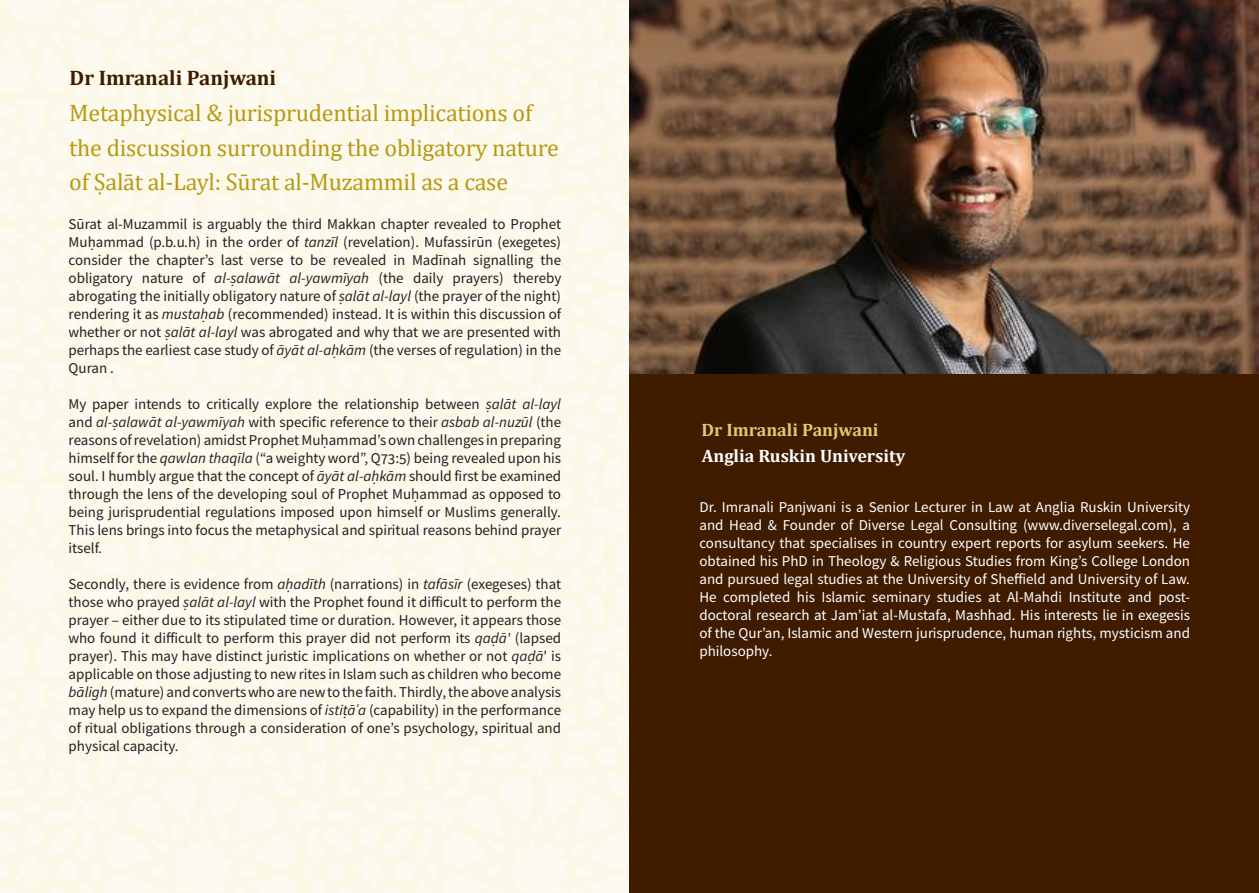
<style>
.page{position:relative;width:1259px;height:893px;background:#fff}
.page>*{position:absolute;margin:0;border:0;box-sizing:border-box;transform-origin:0 0}
.Paragraph_Style_6{font:24px/34.5px "Cambria";letter-spacing:-.01em;color:#b89914}
.speaker_1{font:700 21px "Cambria";color:#3f1b00}
.university{font:700 18px "Cambria";color:#fff}
.speaker_2{font:700 18px "Cambria";color:#e7c573}
.List_Paragraph{font:15px/18px "Source Sans Variable";color:#231f20;text-align:justify}
.Paragraph_Style_14{font:15px/18px "Source Sans Variable";color:#fff;text-align:justify}
.s1{font-style:italic}
</style>
<div class="page">
<img style="left:0;top:0;width:630px;height:893px">
<div style="left:630px;top:374px;width:629px;height:519px;background:#3f1b00"></div>
<img style="left:630px;top:0;width:629px;height:374px">
<p class="speaker_1" style="left:70px;top:63px;width:208px">Dr Imranali Panjwani</p>
<p class="Paragraph_Style_6" style="left:69px;top:96px;width:491px">Metaphysical &amp; jurisprudential implications of the discussion surrounding the obligatory nature of Ṣalāt al-Layl: Sūrat al-Muzammil as a case</p>
<p class="List_Paragraph" style="left:69px;top:215px;width:494px">Sūrat al-Muzammil is arguably the third Makkan chapter revealed to Prophet Muḥammad (p.b.u.h) in the order of <span class="s1">tanzīl</span> (revelation). Mufassirūn (exegetes) consider the chapter’s last verse to be revealed in Madīnah signalling the obligatory nature of <span class="s1">al-ṣalawāt al-yawmīyah</span> (the daily prayers) thereby abrogating the initially obligatory nature of <span class="s1">ṣalāt al-layl</span> (the prayer of the night) rendering it as <span class="s1">mustaḥab</span> (recommended) instead. It is within this discussion of whether or not <span class="s1">ṣalāt al-layl</span> was abrogated and why that we are presented with perhaps the earliest case study of <span class="s1">āyāt al-aḥkām</span> (the verses of regulation) in the Quran .</p>
<p class="List_Paragraph" style="left:69px;top:395px;width:494px">My paper intends to critically explore the relationship between <span class="s1">ṣalāt al-layl </span>and <span class="s1">al-ṣalawāt al-yawmīyah</span> with specific reference to their <span class="s1">asbab al-nuzūl</span> (the reasons of revelation) amidst Prophet Muḥammad’s own challenges in preparing himself for the <span class="s1">qawlan thaqīla</span> (“a weighty word”, Q73:5) being revealed upon his soul. I humbly argue that the concept of <span class="s1">āyāt al-aḥkām</span> should first be examined through the lens of the developing soul of Prophet Muḥammad as opposed to being jurisprudential regulations imposed upon himself or Muslims generally.<br>This lens brings into focus the metaphysical and spiritual reasons behind prayer itself.</p>
<p class="List_Paragraph" style="left:69px;top:575px;width:494px">Secondly, there is evidence from <span class="s1">aḥadīth</span> (narrations) in <span class="s1">tafāsīr</span> (exegeses) that those who prayed <span class="s1">ṣalāt al-layl</span> with the Prophet found it difficult to perform the prayer – either due to its stipulated time or duration. However, it appears those who found it difficult to perform this prayer did not perform its <span class="s1">qaḍā'</span> (lapsed prayer). This may have distinct juristic implications on whether or not <span class="s1">qaḍā</span>' is applicable on those adjusting to new rites in Islam such as children who become <span class="s1">bāligh</span> (mature) and converts who are new to the faith. Thirdly, the above analysis may help us to expand the dimensions of <span class="s1">istiṭāʿa</span> (capability) in the performance of ritual obligations through a consideration of one’s psychology, spiritual and physical capacity.</p>
<p class="speaker_2" style="left:701px;top:417px;width:179px">Dr Imranali Panjwani</p>
<p class="university" style="left:702px;top:443px;width:205px">Anglia Ruskin University</p>
<p class="Paragraph_Style_14" style="left:699px;top:498px;width:492px">Dr. Imranali Panjwani is a Senior Lecturer in Law at Anglia Ruskin University and Head &amp; Founder of Diverse Legal Consulting (www.diverselegal.com), a consultancy that specialises in country expert reports for asylum seekers. He obtained his PhD in Theology &amp; Religious Studies from King’s College London and pursued legal studies at the University of Sheffield and University of Law.<br>He completed his Islamic seminary studies at Al-Mahdi Institute and post&shy;doctoral research at Jam’iat al-Mustafa, Mashhad. His interests lie in exegesis of the Qur’an, Islamic and Western jurisprudence, human rights, mysticism and philosophy.</p>
</div>
